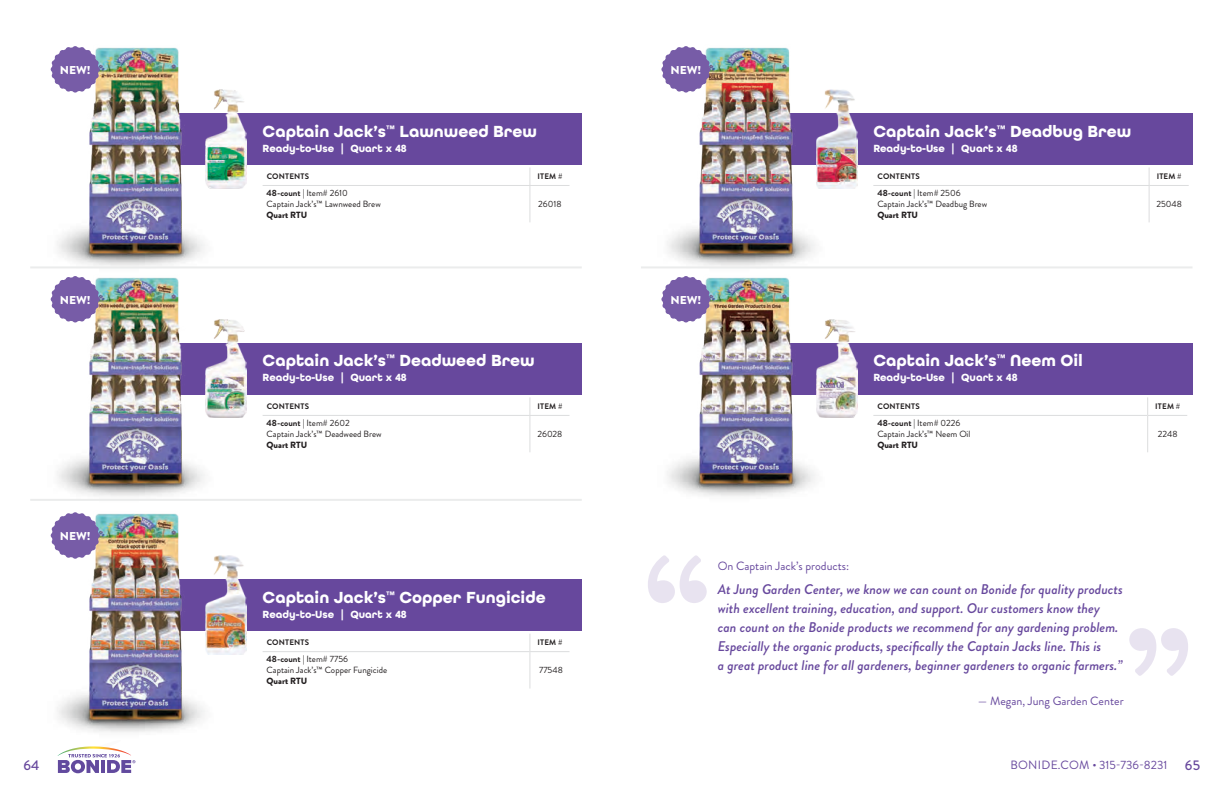
<style>
.page{position:relative;width:1224px;height:792px;background:#fff}
.page>*{position:absolute;margin:0;border:0;box-sizing:border-box;transform-origin:0 0}
.t1{font:700 17px "All Round Gothic";color:#fff}
.t2{font:italic 500 14px/19px "Brandon Grotesque";color:#67489d}
.t3{font:500 14px "Brandon Grotesque";color:#67489d}
.t4{font:12px "Brandon Grotesque";color:#67489d}
.t5{font:900 11.4px "Brandon Grotesque";color:#fff;scale:1.06 1}
.t6{font:700 11px "All Round Gothic";color:#fff}
.t7{font:9px/10.8px "Brandon Grotesque";color:#231f20}
.t8{font:900 9px "Brandon Grotesque";color:#231f20}
.t9{font:700 8px "Brandon Grotesque";letter-spacing:.02em;color:#231f20}
.s1{font-weight:700}
</style>
<div class="page">
<svg style="left:58px;top:749px;width:77px;height:24px"></svg>
<div style="left:167px;top:343px;width:415px;height:51px;background:#67489d"></div>
<div style="left:778px;top:343px;width:414px;height:51px;background:#67489d"></div>
<div style="left:167px;top:579px;width:415px;height:51px;background:#67489d"></div>
<div style="left:167px;top:113px;width:415px;height:51px;background:#67489d"></div>
<div style="left:778px;top:113px;width:414px;height:51px;background:#67489d"></div>
<img style="left:57px;top:282px;width:149px;height:206px">
<img style="left:667px;top:282px;width:150px;height:214px">
<img style="left:57px;top:488px;width:174px;height:261px">
<img style="left:57px;top:47px;width:174px;height:235px">
<img style="left:667px;top:47px;width:174px;height:235px">
<svg style="left:529px;top:397px;width:1px;height:18px"></svg>
<hr style="left:263px;top:415px;width:267px;height:1px;background:#dcddde">
<hr style="left:530px;top:415px;width:40px;height:1px;background:#dcddde">
<hr style="left:529px;top:416px;width:1px;height:36px;background:#dcddde">
<svg style="left:1147px;top:397px;width:1px;height:18px"></svg>
<hr style="left:873px;top:415px;width:275px;height:1px;background:#dcddde">
<hr style="left:1148px;top:415px;width:39px;height:1px;background:#dcddde">
<hr style="left:1147px;top:416px;width:1px;height:36px;background:#dcddde">
<svg style="left:529px;top:634px;width:1px;height:17px"></svg>
<hr style="left:263px;top:651px;width:267px;height:1px;background:#dcddde">
<hr style="left:530px;top:651px;width:40px;height:1px;background:#dcddde">
<hr style="left:529px;top:652px;width:1px;height:37px;background:#dcddde">
<svg style="left:529px;top:167px;width:1px;height:18px"></svg>
<hr style="left:263px;top:185px;width:267px;height:1px;background:#dcddde">
<hr style="left:530px;top:185px;width:40px;height:1px;background:#dcddde">
<hr style="left:529px;top:186px;width:1px;height:36px;background:#dcddde">
<svg style="left:1149px;top:167px;width:1px;height:18px"></svg>
<hr style="left:873px;top:185px;width:276px;height:1px;background:#dcddde">
<hr style="left:1149px;top:185px;width:40px;height:1px;background:#dcddde">
<hr style="left:1149px;top:186px;width:1px;height:36px;background:#dcddde">
<img style="left:206px;top:319px;width:41px;height:99px">
<img style="left:817px;top:319px;width:41px;height:99px">
<img style="left:206px;top:555px;width:41px;height:99px">
<img style="left:206px;top:89px;width:41px;height:99px">
<img style="left:817px;top:89px;width:41px;height:99px">
<svg style="left:50px;top:276px;width:50px;height:47px"></svg>
<svg style="left:661px;top:276px;width:50px;height:47px"></svg>
<svg style="left:50px;top:512px;width:50px;height:47px"></svg>
<svg style="left:50px;top:46px;width:50px;height:47px"></svg>
<svg style="left:661px;top:46px;width:50px;height:47px"></svg>
<svg style="left:648px;top:555px;width:59px;height:48px"></svg>
<svg style="left:1129px;top:628px;width:59px;height:48px"></svg>
<hr style="left:30px;top:499px;width:552px;height:2px;background:#ebecec">
<hr style="left:30px;top:266px;width:552px;height:2px;background:#ebecec">
<hr style="left:641px;top:266px;width:552px;height:2px;background:#ebecec">
<p class="t5" style="left:60px;top:62px;width:31px">NEW!</p>
<p class="t5" style="left:670px;top:62px;width:31px">NEW!</p>
<p class="t1" style="left:263px;top:121px;width:276px">Captain Jack’s<sup>™</sup> Lawnweed Brew</p>
<p class="t6" style="left:263px;top:141px;width:146px">Ready-to-Use | Quart x 48</p>
<p class="t1" style="left:873px;top:121px;width:259px">Captain Jack’s<sup>™</sup> Deadbug Brew</p>
<p class="t6" style="left:873px;top:141px;width:146px">Ready-to-Use | Quart x 48</p>
<p class="t9" style="left:267px;top:171px;width:44px">CONTENTS</p>
<p class="t9" style="left:538px;top:171px;width:26px">ITEM #</p>
<p class="t7" style="left:267px;top:188px;width:116px"><span class="s1">48-count</span> | Item# 2610<br>Captain Jack’s™ Lawnweed Brew</p>
<p class="t8" style="left:267px;top:208px;width:42px">Quart RTU</p>
<p class="t7" style="left:538px;top:199px;width:25px">26018</p>
<p class="t9" style="left:877px;top:171px;width:44px">CONTENTS</p>
<p class="t9" style="left:1157px;top:171px;width:26px">ITEM #</p>
<p class="t7" style="left:877px;top:188px;width:111px"><span class="s1">48-count</span> | Item# 2506<br>Captain Jack’s™ Deadbug Brew</p>
<p class="t8" style="left:877px;top:208px;width:42px">Quart RTU</p>
<p class="t7" style="left:1156px;top:199px;width:27px">25048</p>
<p class="t5" style="left:60px;top:292px;width:31px">NEW!</p>
<p class="t5" style="left:670px;top:292px;width:31px">NEW!</p>
<p class="t1" style="left:263px;top:351px;width:274px">Captain Jack’s<sup>™</sup> Deadweed Brew</p>
<p class="t6" style="left:263px;top:371px;width:146px">Ready-to-Use | Quart x 48</p>
<p class="t1" style="left:873px;top:351px;width:211px">Captain Jack’s<sup>™</sup> Neem Oil</p>
<p class="t6" style="left:873px;top:371px;width:146px">Ready-to-Use | Quart x 48</p>
<p class="t9" style="left:267px;top:401px;width:44px">CONTENTS</p>
<p class="t9" style="left:538px;top:401px;width:26px">ITEM #</p>
<p class="t7" style="left:267px;top:418px;width:117px"><span class="s1">48-count</span> | Item# 2602<br>Captain Jack’s™ Deadweed Brew</p>
<p class="t8" style="left:267px;top:438px;width:42px">Quart RTU</p>
<p class="t7" style="left:537px;top:429px;width:27px">26028</p>
<p class="t9" style="left:877px;top:401px;width:44px">CONTENTS</p>
<p class="t9" style="left:1155px;top:401px;width:26px">ITEM #</p>
<p class="t7" style="left:877px;top:418px;width:95px"><span class="s1">48-count</span> | Item# 0226<br>Captain Jack’s™ Neem Oil</p>
<p class="t8" style="left:877px;top:438px;width:42px">Quart RTU</p>
<p class="t7" style="left:1158px;top:429px;width:21px">2248</p>
<p class="t5" style="left:60px;top:528px;width:31px">NEW!</p>
<p class="t1" style="left:263px;top:587px;width:285px">Captain Jack’s<sup>™</sup> Copper Fungicide</p>
<p class="t6" style="left:263px;top:607px;width:146px">Ready-to-Use | Quart x 48</p>
<p class="t9" style="left:267px;top:637px;width:44px">CONTENTS</p>
<p class="t9" style="left:538px;top:637px;width:26px">ITEM #</p>
<p class="t7" style="left:267px;top:654px;width:122px"><span class="s1">48-count</span> | Item# 7756<br>Captain Jack’s™ Copper Fungicide</p>
<p class="t8" style="left:267px;top:675px;width:42px">Quart RTU</p>
<p class="t7" style="left:539px;top:665px;width:25px">77548</p>
<p class="t4" style="left:718px;top:558px;width:133px">On Captain Jack’s products:</p>
<p class="t2" style="left:718px;top:579px;width:407px">At Jung Garden Center, we know we can count on Bonide for quality products with excellent training, education, and support. Our customers know they<br>can count on the Bonide products we recommend for any gardening problem.<br>Especially the organic products, specifically the Captain Jacks line. This is<br>a great product line for all gardeners, beginner gardeners to organic farmers.”</p>
<p class="t4" style="left:978px;top:692px;width:147px">— Megan, Jung Garden Center</p>
<p class="t3" style="left:23px;top:756px;width:18px">64</p>
<p class="t4" style="left:1010px;top:757px;width:158px">BONIDE.COM • 315-736-8231</p>
<p class="t3" style="left:1185px;top:756px;width:17px">65</p>
</div>
